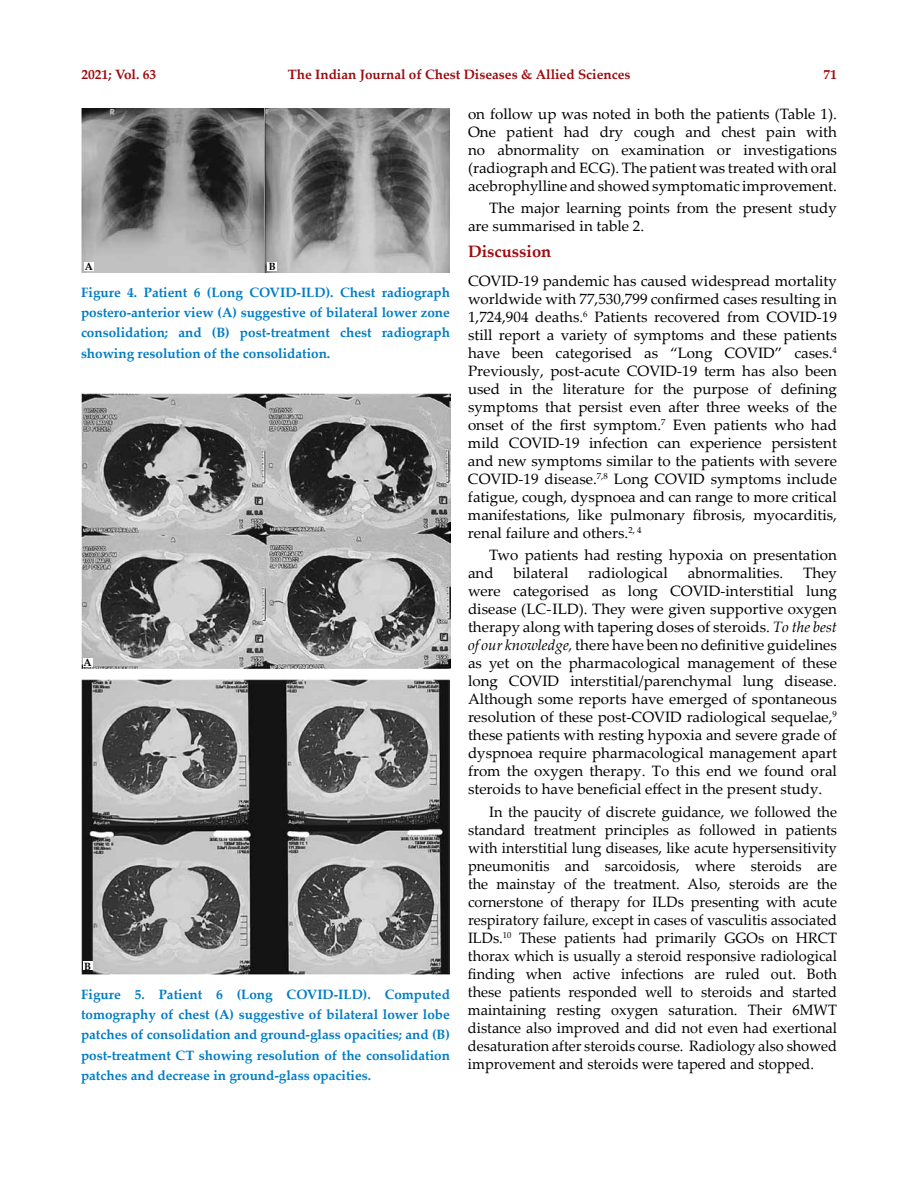
<style>
.page{position:relative;width:918px;height:1188px;background:#fff}
.page>*{position:absolute;margin:0;border:0;box-sizing:border-box;transform-origin:0 0}
.t1{font:700 16.5px "Palatino Linotype";color:#9e0b0f}
.t2{font:15px/18px "Palatino Linotype";color:#000;text-align:justify}
.t3{font:700 13.5px/20.4px "Palatino Linotype";color:#007dc5;text-align:justify}
.t4{font:700 13.5px "Palatino Linotype";color:#9e0b0f}
.t5{font:700 10.5px "Palatino Linotype";color:#000}
.s1{font-style:italic}
</style>
<div class="page">
<img style="left:81px;top:108px;width:369px;height:164px">
<img style="left:81px;top:393px;width:369px;height:276px">
<img style="left:81px;top:680px;width:369px;height:294px">
<div style="left:84px;top:262px;width:9px;height:8px;background:#fff"></div>
<div style="left:268px;top:262px;width:9px;height:8px;background:#fff"></div>
<div style="left:83px;top:658px;width:9px;height:9px;background:#fff"></div>
<div style="left:83px;top:961px;width:9px;height:9px;background:#fff"></div>
<p class="t4" style="left:81px;top:65px;width:77px">2021; Vol. 63</p>
<p class="t4" style="left:288px;top:65px;width:344px">The Indian Journal of Chest Diseases &amp; Allied Sciences</p>
<p class="t4" style="left:823px;top:65px;width:15px">71</p>
<p class="t2" style="left:468px;top:104px;width:371px">on follow up was noted in both the patients (Table 1).<br>One patient had dry cough and chest pain with no abnormality on examination or investigations (radiograph and ECG). The patient was treated with oral acebrophylline and showed symptomatic improvement.</p>
<p class="t2" style="left:468px;top:199px;width:371px;text-indent:21px">The major learning points from the present study are summarised in table 2.</p>
<p class="t1" style="left:468px;top:240px;width:85px">Discussion</p>
<p class="t2" style="left:468px;top:271px;width:371px">COVID-19 pandemic has caused widespread mortality worldwide with 77,530,799 confirmed cases resulting in 1,724,904 deaths.<sup>6</sup> Patients recovered from COVID-19 still report a variety of symptoms and these patients have been categorised as “Long COVID” cases.<sup>4<br></sup>Previously, post-acute COVID-19 term has also been used in the literature for the purpose of defining symptoms that persist even after three weeks of the onset of the first symptom.<sup>7</sup> Even patients who had mild COVID-19 infection can experience persistent and new symptoms similar to the patients with severe COVID-19 disease.<sup>7,8</sup> Long COVID symptoms include fatigue, cough, dyspnoea and can range to more critical manifestations, like pulmonary fibrosis, myocarditis, renal failure and others.<sup>2,</sup> <sup>4</sup></p>
<p class="t2" style="left:468px;top:546px;width:370px;text-indent:21px">Two patients had resting hypoxia on presentation and</p>
<p class="t5" style="left:85px;top:259px;width:10px">A</p>
<p class="t5" style="left:269px;top:259px;width:8px">B</p>
<p class="t3" style="left:81px;top:281px;width:371px">Figure 4. Patient 6 (Long COVID-ILD). Chest radiograph postero-anterior view (A) suggestive of bilateral lower zone consolidation; and (B) post-treatment chest radiograph showing resolution of the consolidation.</p>
<p class="t2" style="left:468px;top:564px;width:371px;text-indent:335px">They were categorised as long COVID-interstitial lung disease (LC- ILD). They were given supportive oxygen therapy along with tapering doses of steroids. <span class="s1">To the best of our knowledge,</span> there have been no definitive guidelines as yet on the pharmacological management of these long COVID interstitial/parenchymal lung disease.<br>Although some reports have emerged of spontaneous resolution of these post-COVID radiological sequelae,<sup>9 </sup>these patients with resting hypoxia and severe grade of dyspnoea require pharmacological management apart from the oxygen therapy. To this end we found oral steroids to have beneficial effect in the present study.</p>
<p class="t2" style="left:468px;top:802px;width:371px;text-indent:21px">In the paucity of discrete guidance, we followed the standard treatment principles as followed in patients with interstitial lung diseases, like acute hypersensitivity pneumonitis and sarcoidosis, where steroids are the mainstay of the treatment. Also, steroids are the cornerstone of therapy for ILDs presenting with acute respiratory failure, except in cases of vasculitis associated ILDs.<sup>10</sup> These patients had primarily GGOs on HRCT thorax which is usually a steroid responsive radiological finding when active infections are ruled out. Both these patients responded well to steroids and started maintaining resting oxygen saturation. Their 6MWT distance also improved and did not even had exertional desaturation after steroids course. Radiology also showed improvement and steroids were tapered and stopped.</p>
<p class="t2" style="left:513px;top:564px;width:56px">bilateral</p>
<p class="t2" style="left:588px;top:564px;width:81px">radiological</p>
<p class="t2" style="left:688px;top:564px;width:97px">abnormalities.</p>
<p class="t5" style="left:84px;top:655px;width:10px">A</p>
<p class="t5" style="left:84px;top:959px;width:8px">B</p>
<p class="t3" style="left:81px;top:983px;width:371px">Figure 5. Patient 6 (Long COVID-ILD). Computed tomography of chest (A) suggestive of bilateral lower lobe patches of consolidation and ground-glass opacities; and (B) post-treatment CT showing resolution of the consolidation patches and decrease in ground-glass opacities.</p>
</div>
